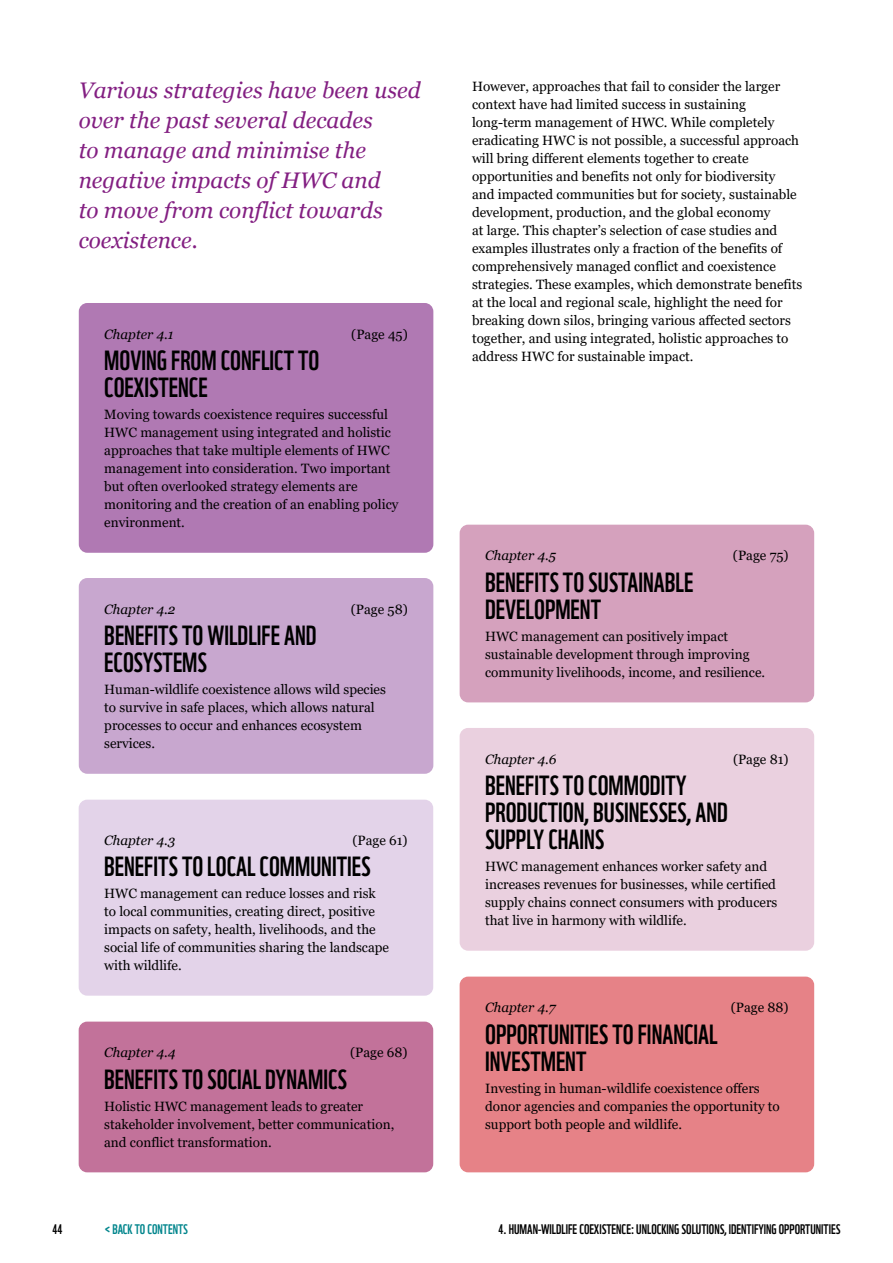
<style>
.page{position:relative;width:893px;height:1263px;background:#fff}
.page>*{position:absolute;margin:0;border:0;box-sizing:border-box;transform-origin:0 0}
.t1{font:27px/27px "WWF";color:#000}
.t2{font:italic 22.5px/30px "Georgia";color:#831f82}
.t3{font:13.5px/18px "Georgia";color:#000}
.t4{font:13.5px "WWF";color:#000}
.t5{font:italic 13.5px "Georgia";color:#000}
.t6{font:13.5px "WWF";color:#00858c}
</style>
<div class="page">
<div style="left:79px;top:303px;width:354px;height:250px;background:#b079b3;border-radius:9px"></div>
<div style="left:79px;top:578px;width:354px;height:196px;background:#c8a7cf;border-radius:9px"></div>
<div style="left:79px;top:800px;width:354px;height:196px;background:#e3d3e9;border-radius:9px"></div>
<div style="left:79px;top:1021px;width:354px;height:151px;background:#c2729a;border-radius:9px"></div>
<div style="left:460px;top:525px;width:354px;height:177px;background:#d5a1bd;border-radius:9px"></div>
<div style="left:460px;top:728px;width:354px;height:223px;background:#ead0df;border-radius:9px"></div>
<div style="left:460px;top:976px;width:354px;height:196px;background:#e68287;border-radius:9px"></div>
<h2 class="t2" style="left:79px;top:75px;width:343px">Various strategies have been used over the past several decades<br>to manage and minimise the negative impacts of HWC and<br>to move from conflict towards coexistence.</h2>
<p class="t3" style="left:472px;top:78px;width:332px">However, approaches that fail to consider the larger context have had limited success in sustaining long-term management of HWC. While completely eradicating HWC is not possible, a successful approach will bring different elements together to create opportunities and benefits not only for biodiversity<br>and impacted communities but for society, sustainable development, production, and the global economy<br>at large. This chapter’s selection of case studies and examples illustrates only a fraction of the benefits of comprehensively managed conflict and coexistence strategies. These examples, which demonstrate benefits at the local and regional scale, highlight the need for breaking down silos, bringing various affected sectors together, and using integrated, holistic approaches to address HWC for sustainable impact.</p>
<p class="t5" style="left:104px;top:326px;width:71px">Chapter 4.1</p>
<p class="t3" style="left:351px;top:325px;width:58px">(Page 45)</p>
<h1 class="t1" style="left:104px;top:344px;width:217px">MOVING FROM CONFLICT TO<br>COEXISTENCE</h1>
<p class="t3" style="left:104px;top:406px;width:296px">Moving towards coexistence requires successful HWC management using integrated and holistic approaches that take multiple elements of HWC management into consideration. Two important but often overlooked strategy elements are monitoring and the creation of an enabling policy environment.</p>
<p class="t5" style="left:104px;top:600px;width:73px">Chapter 4.2</p>
<p class="t3" style="left:351px;top:600px;width:58px">(Page 58)</p>
<h1 class="t1" style="left:104px;top:619px;width:214px">BENEFITS TO WILDLIFE AND<br>ECOSYSTEMS</h1>
<p class="t3" style="left:104px;top:681px;width:283px">Human-wildlife coexistence allows wild species to survive in safe places, which allows natural processes to occur and enhances ecosystem services.</p>
<p class="t5" style="left:104px;top:831px;width:73px">Chapter 4.3</p>
<p class="t3" style="left:352px;top:831px;width:57px">(Page 61)</p>
<h1 class="t1" style="left:104px;top:850px;width:268px">BENEFITS TO LOCAL COMMUNITIES</h1>
<p class="t3" style="left:104px;top:885px;width:286px">HWC management can reduce losses and risk to local communities, creating direct, positive impacts on safety, health, livelihoods, and the social life of communities sharing the landscape with wildlife.</p>
<p class="t5" style="left:104px;top:1044px;width:73px">Chapter 4.4</p>
<p class="t3" style="left:350px;top:1044px;width:59px">(Page 68)</p>
<h1 class="t1" style="left:104px;top:1063px;width:244px">BENEFITS TO SOCIAL DYNAMICS</h1>
<p class="t3" style="left:104px;top:1097px;width:292px">Holistic HWC management leads to greater stakeholder involvement, better communication, and conflict transformation.</p>
<p class="t5" style="left:485px;top:547px;width:72px">Chapter 4.5</p>
<p class="t3" style="left:733px;top:547px;width:57px">(Page 75)</p>
<h1 class="t1" style="left:485px;top:566px;width:210px">BENEFITS TO SUSTAINABLE<br>DEVELOPMENT</h1>
<p class="t3" style="left:485px;top:627px;width:282px">HWC management can positively impact sustainable development through improving community livelihoods, income, and resilience.</p>
<p class="t5" style="left:485px;top:750px;width:73px">Chapter 4.6</p>
<p class="t3" style="left:733px;top:750px;width:57px">(Page 81)</p>
<h1 class="t1" style="left:485px;top:769px;width:244px">BENEFITS TO COMMODITY<br>PRODUCTION, BUSINESSES, AND<br>SUPPLY CHAINS</h1>
<p class="t3" style="left:485px;top:858px;width:294px">HWC management enhances worker safety and increases revenues for businesses, while certified supply chains connect consumers with producers that live in harmony with wildlife.</p>
<p class="t5" style="left:485px;top:999px;width:72px">Chapter 4.7</p>
<p class="t3" style="left:731px;top:999px;width:59px">(Page 88)</p>
<h1 class="t1" style="left:485px;top:1018px;width:234px">OPPORTUNITIES TO FINANCIAL<br>INVESTMENT</h1>
<p class="t3" style="left:485px;top:1079px;width:296px">Investing in human-wildlife coexistence offers donor agencies and companies the opportunity to support both people and wildlife.</p>
<p class="t4" style="left:53px;top:1219px;width:11px">44</p>
<p class="t6" style="left:105px;top:1219px;width:84px">&lt; BACK TO CONTENTS</p>
<p class="t4" style="left:498px;top:1219px;width:343px">4. HUMAN-WILDLIFE COEXISTENCE: UNLOCKING SOLUTIONS, IDENTIFYING OPPORTUNITIES</p>
</div>
